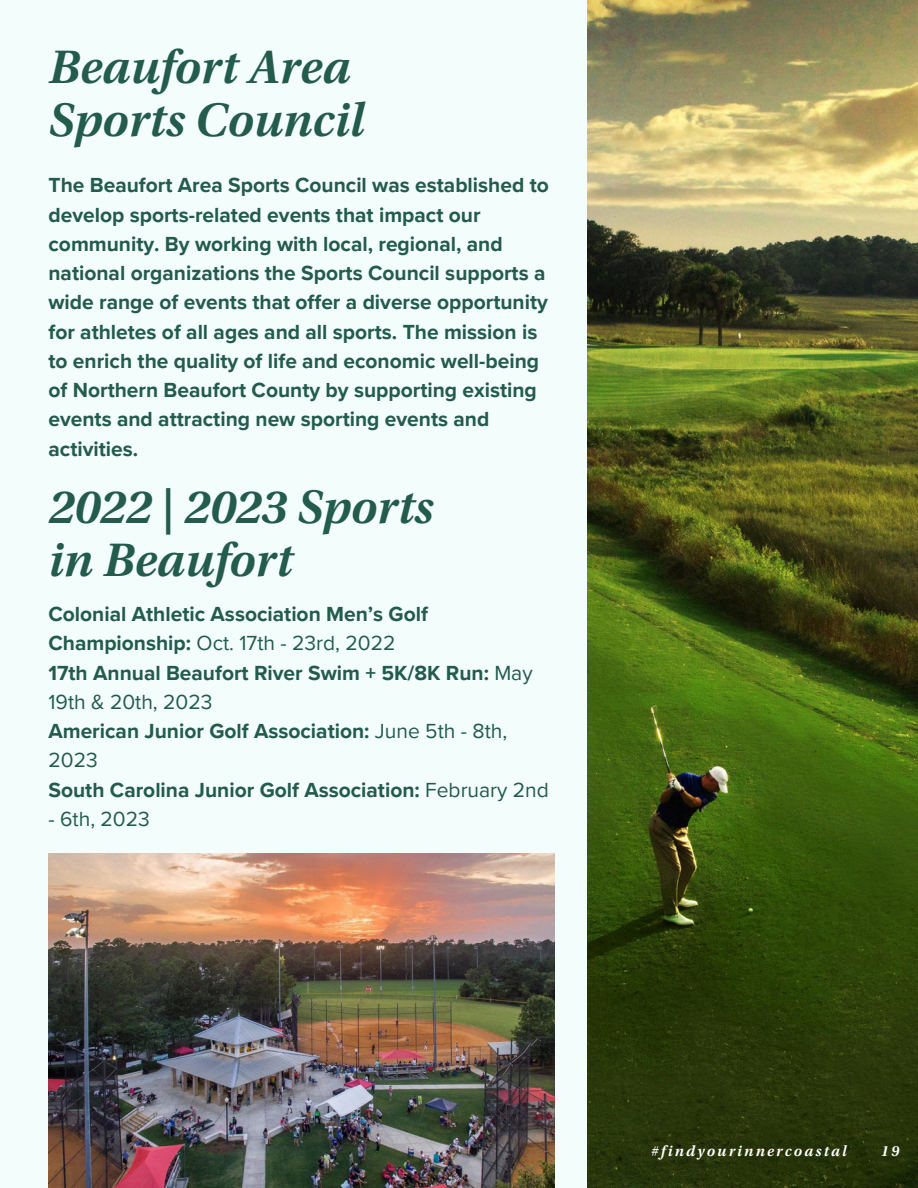
<style>
.page{position:relative;width:918px;height:1188px;background:#f3fdfb}
.page>*{position:absolute;margin:0;border:0;box-sizing:border-box;transform-origin:0 0}
.t1{font:italic 600 49.5px/52.8px "Utopia Std";color:#235b4d}
.t2{font:700 21px/29.2px "Proxima Nova";color:#235b4d}
.t3{font:21px "Proxima Nova";color:#235b4d}
.t4{font:italic 600 15.6px "Utopia Std";letter-spacing:.14em;color:#fff}
.s1{font-weight:400}
</style>
<div class="page">
<img style="left:587px;top:0;width:331px;height:1188px">
<img style="left:48px;top:853px;width:507px;height:335px">
<p class="t1" style="left:48px;top:45px;width:317px">Beaufort Area<br>Sports Council</p>
<h1 class="t2" style="left:48px;top:171px;width:502px">The Beaufort Area Sports Council was established to develop sports-related events that impact our community. By working with local, regional, and national organizations the Sports Council supports a wide range of events that offer a diverse opportunity for athletes of all ages and all sports. The mission is to enrich the quality of life and economic well-being of Northern Beaufort County by supporting existing events and attracting new sporting events and activities.</h1>
<p class="t1" style="left:48px;top:485px;width:386px">2022 | 2023 Sports in Beaufort</p>
<p class="t2" style="left:48px;top:600px;width:486px">Colonial Athletic Association Men’s Golf Championship: <span class="s1">Oct. 17th - 23rd, 2022<br></span>17th Annual Beaufort River Swim + 5K/8K Run: <span class="s1">May 19th &amp; 20th, 2023</span></p>
<h3 class="t2" style="left:48px;top:717px;width:460px">American Junior Golf Association: <span class="s1">June 5th - 8th,<br>2023</span></h3>
<p class="t2" style="left:48px;top:775px;width:502px">South Carolina Junior Golf Association: <span class="s1">February 2nd</span></p>
<p class="t3" style="left:48px;top:807px;width:103px">- 6th, 2023</p>
<h2 class="t4" style="left:651px;top:1144px;width:197px">#findyourinnercoastal</h2>
<h2 class="t4" style="left:881px;top:1144px;width:20px">19</h2>
</div>
